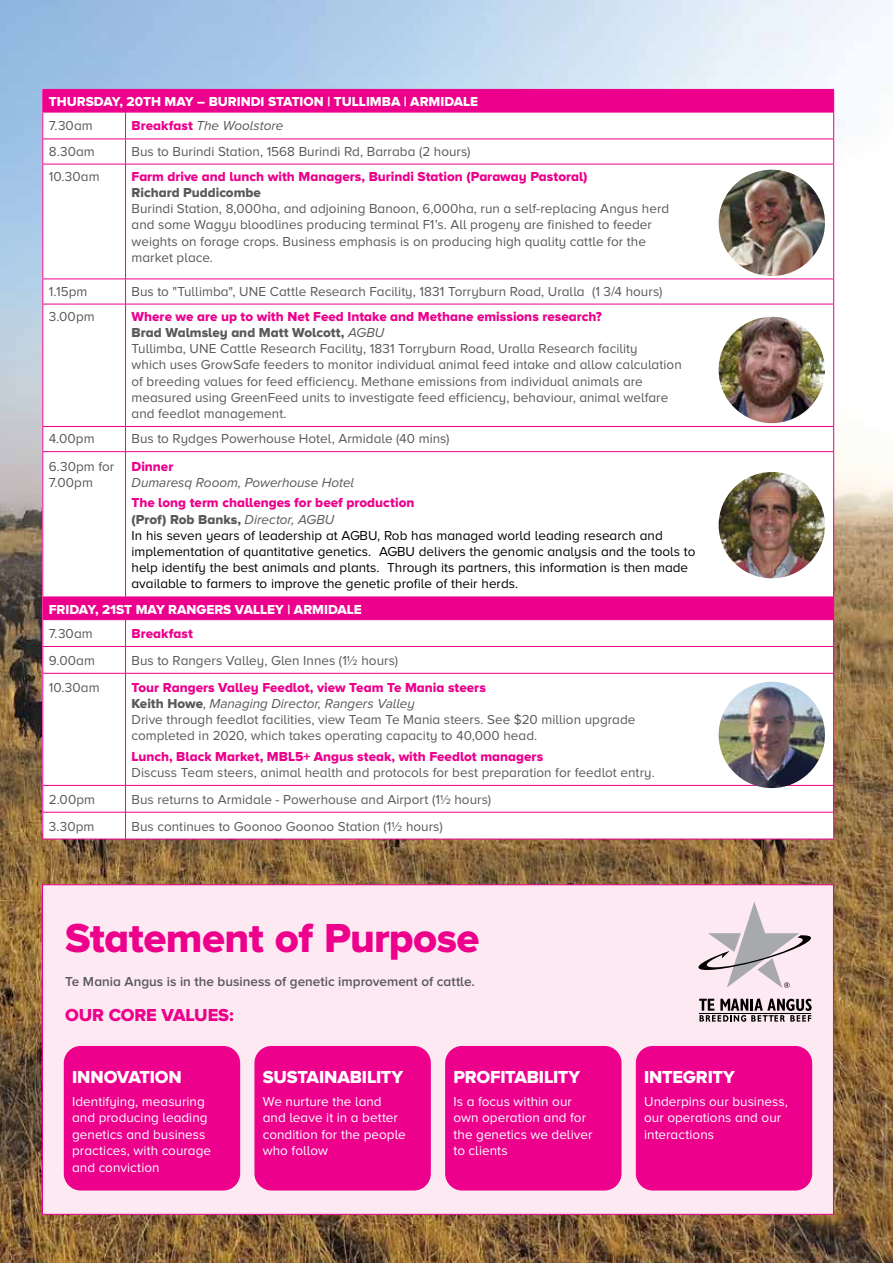
<style>
.page{position:relative;width:893px;height:1263px;background:#fff}
.page>*{position:absolute;margin:0;border:0;box-sizing:border-box;transform-origin:0 0}
.t1{font:42px "Proxima Nova A Extrabld";letter-spacing:-.015em;color:#ec008c}
.t2{font:18px "Proxima Nova A Extrabld";letter-spacing:-.01em;color:#fff}
.t3{font:18px "Proxima Nova A Extrabld";letter-spacing:-.01em;color:#ec008c}
.t4{font:13.5px/16.2px "Proxima Nova A";color:#58595b}
.t5{font:13.5px/16.2px "Proxima Nova A Extrabld";color:#ec008c}
.t6{font:13.5px/16.2px "Proxima Nova A";color:#000}
.t7{font:13.5px/16.5px "Proxima Nova A";color:#fff}
.t8{font:13.5px "Proxima Nova A Extrabld";color:#fff}
.t9{font:600 13.5px "Proxima Nova A";color:#58595b}
.t10{font:italic 13.5px "Proxima Nova A";letter-spacing:-.005em;color:#58595b}
.t11{font:13.5px "Proxima Nova A Extrabld";color:#58595b}
.s1{font-family:"Proxima Nova A Extrabld";font-style:normal;color:#ec008c}
.s2{color:#58595b}
.s3{font-family:"Proxima Nova A";font-style:italic;color:#58595b}
.s4{font-family:"Proxima Nova A Extrabld"}
.s5{font-style:italic}
</style>
<div class="page">
<img style="left:0;top:0;width:893px;height:1263px">
<div style="left:43px;top:89px;width:790px;height:743px;background:#fff"></div>
<div style="left:42px;top:884px;width:792px;height:330px;background:#fde9f1;border:1px solid #ec008c"></div>
<svg style="left:44px;top:90px;width:789px;height:529px"></svg>
<hr style="left:43px;top:89px;width:83px;height:1px;background:#ec008c">
<hr style="left:126px;top:89px;width:708px;height:1px;background:#ec008c">
<hr style="left:43px;top:112px;width:83px;height:1px;background:#ec008c">
<hr style="left:126px;top:112px;width:708px;height:1px;background:#ec008c">
<hr style="left:43px;top:139px;width:83px;height:1px;background:#ec008c">
<svg style="left:43px;top:90px;width:1px;height:74px"></svg>
<hr style="left:126px;top:139px;width:708px;height:1px;background:#ec008c">
<svg style="left:125px;top:112px;width:1px;height:52px"></svg>
<svg style="left:833px;top:90px;width:1px;height:74px"></svg>
<hr style="left:43px;top:164px;width:83px;height:1px;background:#ec008c">
<hr style="left:43px;top:164px;width:1px;height:115px;background:#ec008c">
<hr style="left:126px;top:164px;width:708px;height:1px;background:#ec008c">
<hr style="left:125px;top:164px;width:1px;height:115px;background:#ec008c">
<hr style="left:833px;top:164px;width:1px;height:115px;background:#ec008c">
<hr style="left:43px;top:279px;width:83px;height:1px;background:#ec008c">
<svg style="left:43px;top:279px;width:1px;height:25px"></svg>
<hr style="left:126px;top:279px;width:708px;height:1px;background:#ec008c">
<svg style="left:125px;top:279px;width:1px;height:25px"></svg>
<svg style="left:833px;top:279px;width:1px;height:25px"></svg>
<hr style="left:43px;top:304px;width:83px;height:1px;background:#ec008c">
<hr style="left:43px;top:304px;width:1px;height:122px;background:#ec008c">
<hr style="left:126px;top:304px;width:708px;height:1px;background:#ec008c">
<hr style="left:125px;top:304px;width:1px;height:122px;background:#ec008c">
<hr style="left:833px;top:304px;width:1px;height:122px;background:#ec008c">
<hr style="left:43px;top:426px;width:83px;height:1px;background:#ec008c">
<svg style="left:43px;top:427px;width:1px;height:24px"></svg>
<hr style="left:126px;top:426px;width:708px;height:1px;background:#ec008c">
<svg style="left:125px;top:427px;width:1px;height:24px"></svg>
<svg style="left:833px;top:427px;width:1px;height:24px"></svg>
<hr style="left:43px;top:451px;width:83px;height:1px;background:#ec008c">
<hr style="left:43px;top:452px;width:1px;height:145px;background:#ec008c">
<hr style="left:126px;top:451px;width:708px;height:1px;background:#ec008c">
<hr style="left:125px;top:452px;width:1px;height:145px;background:#ec008c">
<hr style="left:833px;top:452px;width:1px;height:145px;background:#ec008c">
<hr style="left:43px;top:597px;width:83px;height:1px;background:#ec008c">
<hr style="left:126px;top:597px;width:708px;height:1px;background:#ec008c">
<hr style="left:43px;top:619px;width:83px;height:1px;background:#ec008c">
<hr style="left:126px;top:619px;width:708px;height:1px;background:#ec008c">
<hr style="left:43px;top:646px;width:83px;height:1px;background:#ec008c">
<svg style="left:43px;top:598px;width:1px;height:75px"></svg>
<hr style="left:126px;top:646px;width:708px;height:1px;background:#ec008c">
<svg style="left:125px;top:620px;width:1px;height:53px"></svg>
<svg style="left:833px;top:598px;width:1px;height:75px"></svg>
<hr style="left:43px;top:673px;width:83px;height:1px;background:#ec008c">
<hr style="left:43px;top:673px;width:1px;height:112px;background:#ec008c">
<hr style="left:126px;top:673px;width:708px;height:1px;background:#ec008c">
<hr style="left:125px;top:673px;width:1px;height:112px;background:#ec008c">
<hr style="left:833px;top:673px;width:1px;height:112px;background:#ec008c">
<hr style="left:43px;top:785px;width:83px;height:1px;background:#ec008c">
<hr style="left:126px;top:785px;width:708px;height:1px;background:#ec008c">
<svg style="left:43px;top:786px;width:791px;height:53px"></svg>
<hr style="left:43px;top:839px;width:83px;height:1px;background:#ec008c">
<hr style="left:126px;top:839px;width:708px;height:1px;background:#ec008c">
<img style="left:719px;top:170px;width:106px;height:106px;border-radius:53px">
<img style="left:719px;top:317px;width:106px;height:106px;border-radius:53px">
<img style="left:719px;top:472px;width:106px;height:106px;border-radius:53px">
<img style="left:719px;top:682px;width:106px;height:106px;border-radius:53px">
<div style="left:64px;top:1046px;width:176px;height:144px;background:#ec008c;border-radius:17px"></div>
<div style="left:254px;top:1046px;width:177px;height:144px;background:#ec008c;border-radius:17px"></div>
<div style="left:445px;top:1046px;width:176px;height:144px;background:#ec008c;border-radius:17px"></div>
<div style="left:636px;top:1046px;width:176px;height:144px;background:#ec008c;border-radius:17px"></div>
<svg style="left:698px;top:902px;width:113px;height:86px"></svg>
<svg style="left:699px;top:999px;width:113px;height:23px"></svg>
<p class="t8" style="left:49px;top:94px;width:431px">THURSDAY, 20TH MAY – BURINDI STATION | TULLIMBA | ARMIDALE</p>
<p class="t4" style="left:49px;top:118px;width:45px">7.30am</p>
<p class="t10" style="left:132px;top:118px;width:153px"><span class="s1">Breakfast</span> The Woolstore</p>
<p class="t4" style="left:49px;top:143px;width:47px">8.30am</p>
<p class="t4" style="left:132px;top:143px;width:341px">Bus to Burindi Station, 1568 Burindi Rd, Barraba (2 hours)</p>
<p class="t4" style="left:49px;top:168px;width:52px">10.30am</p>
<p class="t5" style="left:132px;top:168px;width:457px">Farm drive and lunch with Managers, Burindi Station (Paraway Pastoral)</p>
<p class="t11" style="left:132px;top:185px;width:131px">Richard Puddicombe</p>
<p class="t4" style="left:132px;top:200px;width:539px">Burindi Station, 8,000ha, and adjoining Banoon, 6,000ha, run a self-replacing Angus herd and some Wagyu bloodlines producing terminal F1’s. All progeny are finished to feeder weights on forage crops. Business emphasis is on producing high quality cattle for the market place.</p>
<p class="t4" style="left:49px;top:283px;width:40px">1.15pm</p>
<p class="t4" style="left:132px;top:283px;width:532px">Bus to "Tullimba", UNE Cattle Research Facility, 1831 Torryburn Road, Uralla (1 3/4 hours)</p>
<p class="t4" style="left:49px;top:308px;width:47px">3.00pm</p>
<p class="t5" style="left:132px;top:308px;width:472px">Where we are up to with Net Feed Intake and Methane emissions research?<br><span class="s2">Brad Walmsley and Matt Wolcott,</span> <span class="s3">AGBU</span></p>
<p class="t4" style="left:132px;top:340px;width:552px">Tullimba, UNE Cattle Research Facility, 1831 Torryburn Road, Uralla Research facility<br>which uses GrowSafe feeders to monitor individual animal feed intake and allow calculation of breeding values for feed efficiency. Methane emissions from individual animals are measured using GreenFeed units to investigate feed efficiency, behaviour, animal welfare and feedlot management.</p>
<p class="t4" style="left:49px;top:430px;width:47px">4.00pm</p>
<p class="t4" style="left:132px;top:430px;width:320px">Bus to Rydges Powerhouse Hotel, Armidale (40 mins)</p>
<p class="t4" style="left:49px;top:458px;width:67px">6.30pm for<br>7.00pm</p>
<p class="t5" style="left:132px;top:458px;width:43px">Dinner</p>
<p class="t10" style="left:132px;top:475px;width:224px">Dumaresq Rooom, Powerhouse Hotel</p>
<p class="t5" style="left:132px;top:494px;width:284px">The long term challenges for beef production <span class="s2">(Prof) Rob Banks,</span> <span class="s3">Director, AGBU</span></p>
<p class="t6" style="left:132px;top:527px;width:565px">In his seven years of leadership at AGBU, Rob has managed world leading research and implementation of quantitative genetics. AGBU delivers the genomic analysis and the tools to help identify the best animals and plants. Through its partners, this information is then made available to farmers to improve the genetic profile of their herds.</p>
<p class="t8" style="left:49px;top:601px;width:315px">FRIDAY, 21ST MAY RANGERS VALLEY | ARMIDALE</p>
<p class="t4" style="left:49px;top:625px;width:45px">7.30am</p>
<p class="t5" style="left:132px;top:625px;width:63px">Breakfast</p>
<p class="t4" style="left:49px;top:652px;width:48px">9.00am</p>
<p class="t4" style="left:132px;top:652px;width:268px">Bus to Rangers Valley, Glen Innes (1½ hours)</p>
<p class="t4" style="left:49px;top:679px;width:52px">10.30am</p>
<p class="t5" style="left:132px;top:679px;width:356px">Tour Rangers Valley Feedlot, view Team Te Mania steers</p>
<p class="t4" style="left:132px;top:695px;width:505px"><span class="s4">Keith Howe</span>, <span class="s5">Managing Director, Rangers Valley<br></span>Drive through feedlot facilities, view Team Te Mania steers. See $20 million upgrade completed in 2020, which takes operating capacity to 40,000 head.</p>
<p class="t5" style="left:132px;top:748px;width:413px">Lunch, Black Market, MBL5+ Angus steak, with Feedlot managers</p>
<p class="t4" style="left:132px;top:764px;width:525px">Discuss Team steers, animal health and protocols for best preparation for feedlot entry.</p>
<p class="t4" style="left:49px;top:791px;width:48px">2.00pm</p>
<p class="t4" style="left:132px;top:791px;width:361px">Bus returns to Armidale - Powerhouse and Airport (1½ hours)</p>
<p class="t4" style="left:49px;top:818px;width:47px">3.30pm</p>
<p class="t4" style="left:132px;top:818px;width:313px">Bus continues to Goonoo Goonoo Station (1½ hours)</p>
<h1 class="t1" style="left:65px;top:914px;width:416px">Statement of Purpose</h1>
<p class="t9" style="left:65px;top:974px;width:411px">Te Mania Angus is in the business of genetic improvement of cattle.</p>
<h2 class="t3" style="left:65px;top:1005px;width:170px">OUR CORE VALUES:</h2>
<h2 class="t2" style="left:72px;top:1066px;width:111px">INNOVATION</h2>
<p class="t7" style="left:72px;top:1093px;width:141px">Identifying, measuring and producing leading genetics and business practices, with courage and conviction</p>
<h2 class="t2" style="left:263px;top:1066px;width:142px">SUSTAINABILITY</h2>
<p class="t7" style="left:263px;top:1093px;width:145px">We nurture the land and leave it in a better condition for the people who follow</p>
<h2 class="t2" style="left:453px;top:1066px;width:128px">PROFITABILITY</h2>
<p class="t7" style="left:453px;top:1093px;width:141px">Is a focus within our own operation and for the genetics we deliver to clients</p>
<h2 class="t2" style="left:644px;top:1066px;width:92px">INTEGRITY</h2>
<p class="t7" style="left:644px;top:1093px;width:145px">Underpins our business, our operations and our interactions</p>
</div>
